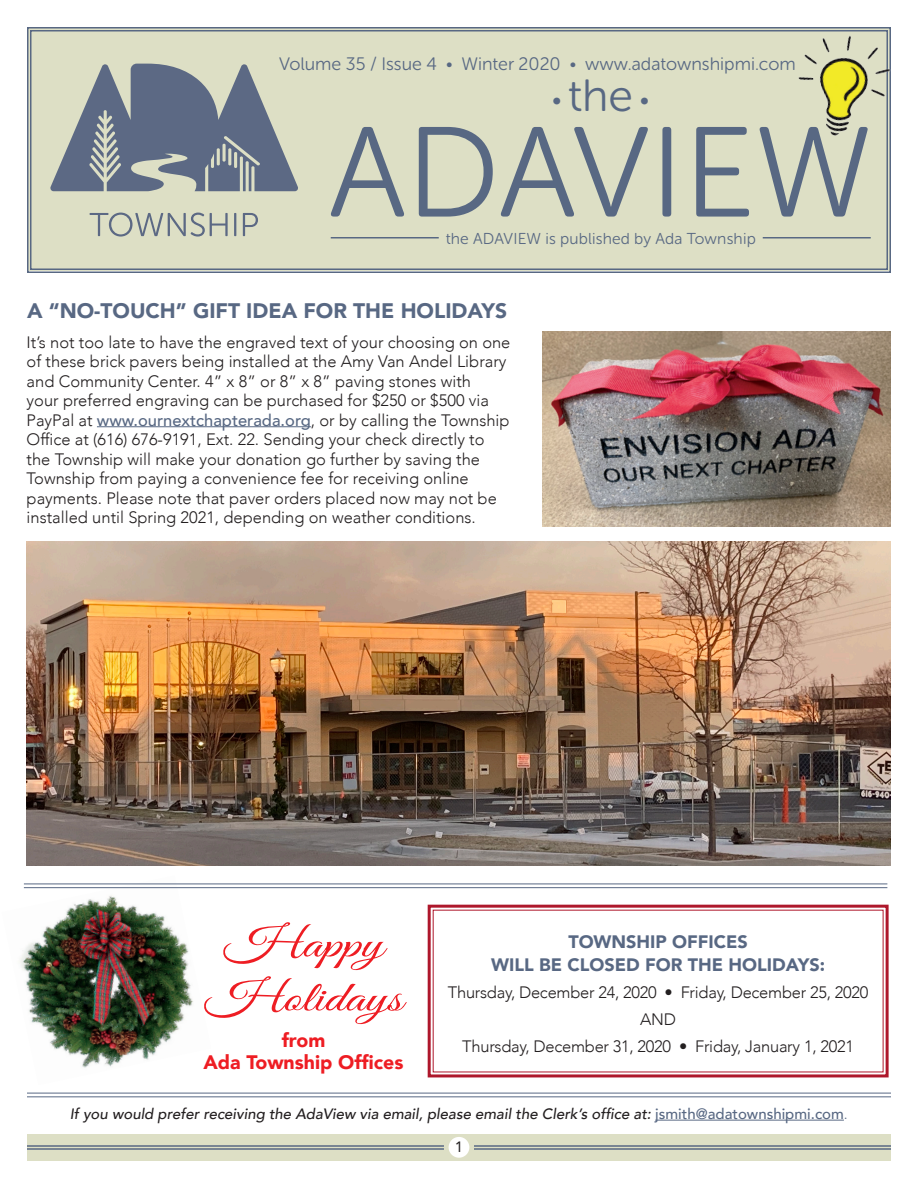
<style>
.page{position:relative;width:918px;height:1188px;background:#fff}
.page>*{position:absolute;margin:0;border:0;box-sizing:border-box;transform-origin:0 0}
.t1{font:127.5px "Museo Sans Rounded 300";color:#586883}
.t2{font:45px "Museo Sans Rounded 300";color:#586883}
.body{font:42.75px "Great Vibes";color:#ee1d23;scale:1.33 1}
.t3{font:900 21px "Avenir";color:#586883}
.body-2{font:900 19.5px/22.5px "Avenir";color:#ee1d23;text-align:center}
.body-3{font:18px "Museo Sans Rounded 300";color:#586883}
.t4{font:900 18px/22.5px "Avenir";color:#586883;text-align:center}
.body-4{font:300 16.5px/19.5px "Avenir";color:#231f20}
.t5{font:15.75px "Museo Sans Rounded 300";letter-spacing:.01em;color:#586883}
.body-5{font:italic 500 15px "Avenir";color:#231f20}
.t6{font:15px "Avenir";color:#231f20}
.s1{font-family:"Avenir Next";font-weight:800}
.s2{font-size:24px}
.s3{font-weight:500;color:#586883}
.s4{font-style:normal;color:#586883}
.s5{font-weight:300;font-style:normal;color:#586883}
</style>
<div class="page">
<div style="left:27px;top:1134px;width:864px;height:27px;background:#dddfc5"></div>
<hr style="left:474px;top:1148px;width:417px;height:2px;background:#586883">
<hr style="left:474px;top:1145px;width:417px;height:2px;background:#586883">
<div style="left:449px;top:1137px;width:20px;height:21px;background:#fff;border-radius:50%"></div>
<hr style="left:27px;top:1145px;width:417px;height:2px;background:#586883">
<hr style="left:27px;top:1148px;width:417px;height:2px;background:#586883">
<div style="left:27px;top:27px;width:864px;height:246px;background:#dddfc5"></div>
<hr style="left:331px;top:237px;width:108px;height:1px;background:#586883">
<hr style="left:763px;top:237px;width:108px;height:1px;background:#586883">
<svg style="left:50px;top:64px;width:248px;height:127px;background:#8a939b"></svg>
<svg style="left:90px;top:213px;width:138px;height:24px;background:#bcc1b4"></svg>
<hr style="left:234px;top:213px;width:2px;height:23px;background:#5c6984">
<svg style="left:243px;top:213px;width:15px;height:23px"></svg>
<hr style="left:655px;top:1120px;width:189px;height:1px;background:#586883">
<hr style="left:27px;top:1093px;width:864px;height:1px;background:#586883">
<hr style="left:27px;top:1096px;width:864px;height:1px;background:#586883">
<hr style="left:97px;top:426px;width:214px;height:1px;background:#586883">
<img style="left:542px;top:331px;width:349px;height:196px">
<img style="left:27px;top:541px;width:864px;height:325px">
<img style="left:20px;top:883px;width:191px;height:185px">
<svg style="left:427px;top:904px;width:462px;height:174px"></svg>
<hr style="left:24px;top:884px;width:863px;height:1px;background:#586883">
<hr style="left:24px;top:887px;width:863px;height:1px;background:#586883">
<img style="left:781px;top:27px;width:110px;height:122px">
<p class="body-3" style="left:279px;top:54px;width:518px">Volume 35 / Issue 4 <span class="s1">∙</span> Winter 2020 <span class="s1">∙</span> www.adatownshipmi.com</p>
<h2 class="t2" style="left:552px;top:72px;width:98px"><span class="s2">•</span> the <span class="s2">•</span></h2>
<h1 class="t1" style="left:329px;top:104px;width:546px">ADAVIEW</h1>
<p class="t5" style="left:446px;top:230px;width:312px">the ADAVIEW is published by Ada Township</p>
<p class="t3" style="left:27px;top:293px;width:482px">A “NO-TOUCH” GIFT IDEA FOR THE HOLIDAYS</p>
<p class="body-4" style="left:27px;top:332px;width:485px">It’s not too late to have the engraved text of your choosing on one of these brick pavers being installed at the Amy Van Andel Library and Community Center. 4” x 8” or 8” x 8” paving stones with<br>your preferred engraving can be purchased for $250 or $500 via PayPal at <span class="s3">www.ournextchapterada.org</span>, or by calling the Township Office at (616) 676-9191, Ext. 22. Sending your check directly to the Township will make your donation go further by saving the Township from paying a convenience fee for receiving online payments. Please note that paver orders placed now may not be installed until Spring 2021, depending on weather conditions.</p>
<p class="body" style="left:224px;top:920px;width:122px">Happy</p>
<p class="body" style="left:205px;top:974px;width:150px">Holidays</p>
<p class="body-2" style="left:204px;top:1028px;width:202px">from<br>Ada Township Offices</p>
<p class="t4" style="left:491px;top:930px;width:335px">TOWNSHIP OFFICES<br>WILL BE CLOSED FOR THE HOLIDAYS:</p>
<p class="body-4" style="left:448px;top:979px;width:422px;line-height:27px;text-align:center">Thursday, December 24, 2020 • Friday, December 25, 2020<br>AND<br>Thursday, December 31, 2020 • Friday, January 1, 2021</p>
<p class="body-5" style="left:70px;top:1105px;width:780px">If you would prefer receiving the AdaView via email, please email the Clerk’s office at: <span class="s4">jsmith@adatownshipmi.com</span><span class="s5">.</span></p>
<p class="t6" style="left:455px;top:1135px;width:10px">1</p>
</div>
